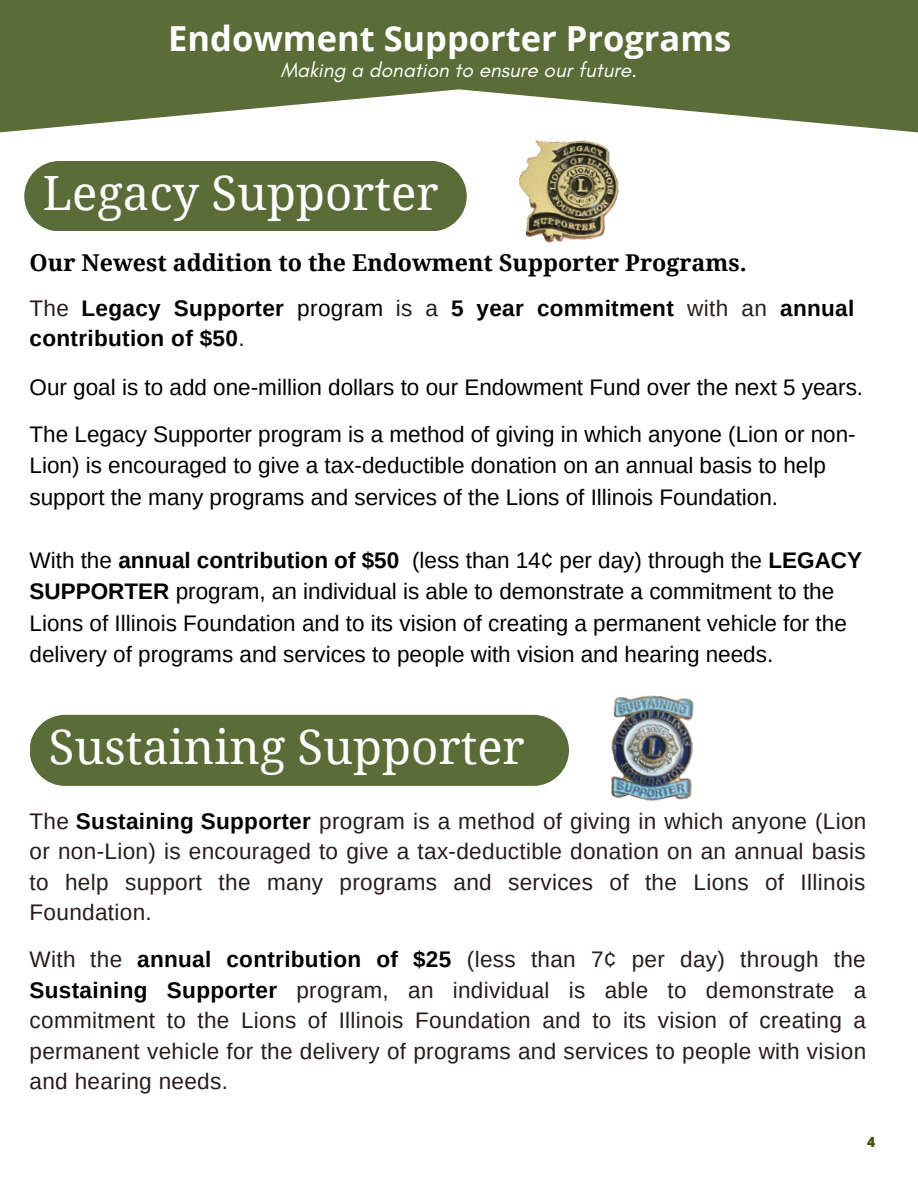
<style>
.page{position:relative;width:918px;height:1188px;background:#fff}
.page>*{position:absolute;margin:0;border:0;box-sizing:border-box;transform-origin:0 0}
.t1{font:47.25px "Droid Serif";color:#fff}
.t2{font:700 34.5px "Open Sans";color:#fff}
.t3{font:700 23.25px "Droid Serif";color:#000}
.t4{font:22.5px/31.5px "Arimo";color:#000}
.t5{font:22.5px/30.3px "Arimo";letter-spacing:.015em;color:#281c1c;text-align:justify}
.t6{font:700 22.5px/30.3px "Arimo";letter-spacing:.015em;color:#000}
.t7{font:italic 21px "Glacial Indifference";color:#fff}
.t8{font:800 13.95px "Open Sans";color:#3b5704}
.s1{font-weight:400;color:#281c1c}
.s2{font-weight:400}
.s3{font-weight:700}
.s4{font-weight:700;color:#000}
</style>
<div class="page">
<svg style="left:0;top:0;width:918px;height:132px;fill:#5a6c37"></svg>
<div style="left:24px;top:161px;width:442px;height:70px;background:#5a6c37;border-radius:35px"></div>
<div style="left:30px;top:715px;width:539px;height:71px;background:#5a6c37;border-radius:36px"></div>
<img style="left:611px;top:695px;width:83px;height:106px">
<img style="left:519px;top:140px;width:100px;height:103px">
<p class="t2" style="left:168px;top:14px;width:565px">Endowment Supporter Programs</p>
<p class="t7" style="left:281px;top:57px;width:358px">Making a donation to ensure our future.</p>
<p class="t1" style="left:43px;top:166px;width:398px">Legacy Supporter</p>
<p class="t3" style="left:30px;top:249px;width:719px">Our Newest addition to the Endowment Supporter Programs.</p>
<p class="t6" style="left:30px;top:293px;width:826px"><span class="s1">The</span> Legacy Supporter <span class="s2">program</span> <span class="s1">is a</span> 5 year commitment <span class="s1">with an</span> annual contribution of $50<span class="s1">.</span></p>
<p class="t4" style="left:30px;top:371px;width:835px">Our goal is to add one-million dollars to our Endowment Fund over the next 5 years.</p>
<p class="t4" style="left:30px;top:418px;width:828px">The Legacy Supporter program is a method of giving in which anyone (Lion or non-<br>Lion) is encouraged to give a tax-deductible donation on an annual basis to help support the many programs and services of the Lions of Illinois Foundation.</p>
<p class="t4" style="left:30px;top:544px;width:834px">With the <span class="s3">annual contribution of $50</span> (less than 14¢ per day) through the <span class="s3">LEGACY SUPPORTER</span> program, an individual is able to demonstrate a commitment to the Lions of Illinois Foundation and to its vision of creating a permanent vehicle for the delivery of programs and services to people with vision and hearing needs.</p>
<p class="t1" style="left:49px;top:720px;width:478px">Sustaining Supporter</p>
<p class="t5" style="left:30px;top:806px;width:838px">The <span class="s4">Sustaining Supporter</span> program is a method of giving in which anyone (Lion or non-Lion) is encouraged to give a tax-deductible donation on an annual basis to help support the many programs and services of the Lions of Illinois Foundation.</p>
<p class="t5" style="left:30px;top:945px;width:838px">With the <span class="s4">annual contribution of $25</span> (less than 7¢ per day) through the <span class="s4">Sustaining Supporter</span> program, an individual is able to demonstrate a commitment to the Lions of Illinois Foundation and to its vision of creating a permanent vehicle for the delivery of programs and services to people with vision and hearing needs.</p>
<p class="t8" style="left:867px;top:1132px;width:10px">4</p>
</div>
